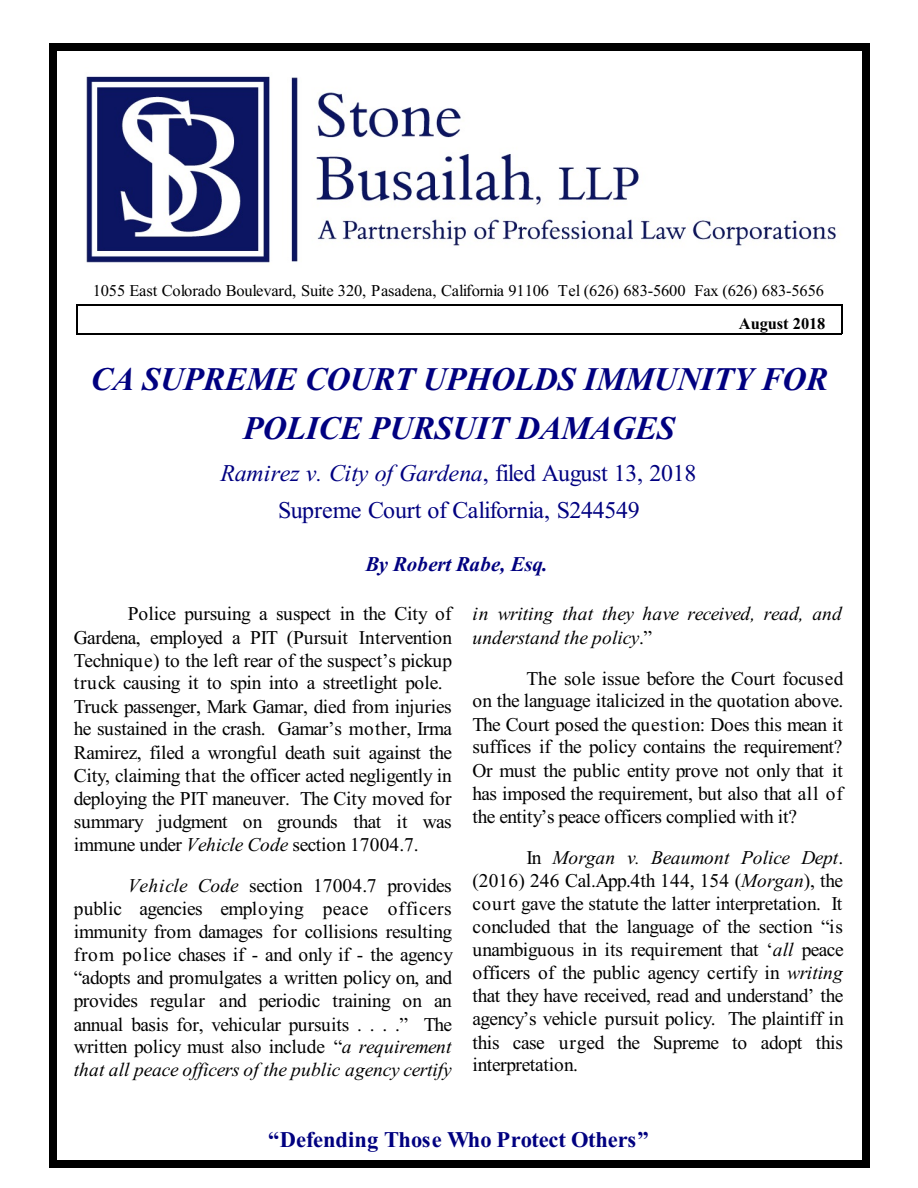
<style>
.page{position:relative;width:918px;height:1188px;background:#fff}
.page>*{position:absolute;margin:0;border:0;box-sizing:border-box;transform-origin:0 0}
.t1{font:italic 700 33px/49.5px "Times New Roman";letter-spacing:-.01em;color:#000080;text-align:center}
.t2{font:24px/36.9px "Times New Roman";letter-spacing:-.01em;color:#000080;text-align:center}
.t3{font:700 22.5px "Times New Roman";letter-spacing:-.005em;color:#000080}
.t4{font:italic 700 21px "Times New Roman";letter-spacing:-.005em;color:#000080}
.t5{font:19.5px/23.1px "Times New Roman";letter-spacing:-.02em;color:#000;text-align:justify}
.t6{font:italic 19.5px/23.4px "Times New Roman";color:#000}
.t7{font:16.5px "Times New Roman";letter-spacing:-.01em;color:#000}
.t8{font:700 16.5px "Times New Roman";letter-spacing:-.01em;color:#000}
.s1{font-style:italic}
.s2{font-style:normal}
</style>
<div class="page">
<div style="left:50px;top:43px;width:7px;height:1125px;background:#000"></div>
<div style="left:863px;top:43px;width:7px;height:1125px;background:#000"></div>
<div style="left:50px;top:43px;width:819px;height:7px;background:#000"></div>
<div style="left:50px;top:1161px;width:819px;height:7px;background:#000"></div>
<img style="left:86px;top:76px;width:750px;height:187px">
<hr style="left:76px;top:304px;width:2px;height:30px;background:#000">
<hr style="left:841px;top:304px;width:2px;height:30px;background:#000">
<hr style="left:76px;top:304px;width:766px;height:1px;background:#000">
<hr style="left:76px;top:333px;width:766px;height:1px;background:#000">
<p class="t7" style="left:93px;top:285px;width:733px">1055 East Colorado Boulevard, Suite 320, Pasadena, California 91106 Tel (626) 683-5600 Fax (626) 683-5656</p>
<p class="t8" style="left:739px;top:318px;width:88px">August 2018</p>
<h1 class="t1" style="left:91px;top:357px;width:739px">CA SUPREME COURT UPHOLDS IMMUNITY FOR<br>POLICE PURSUIT DAMAGES</h1>
<p class="t2" style="left:220px;top:456px;width:478px"><span class="s1">Ramirez v. City of Gardena</span>, filed August 13, 2018<br>Supreme Court of California, S244549</p>
<p class="t4" style="left:365px;top:556px;width:184px">By Robert Rabe, Esq.</p>
<p class="t5" style="left:74px;top:604px;width:380px;text-align:left;text-indent:54px">Police pursuing a suspect in the City of Gardena, employed a PIT (Pursuit Intervention Technique) to the left rear of the suspect’s pickup truck causing it to spin into a streetlight pole.<br>Truck passenger, Mark Gamar, died from injuries he sustained in the crash. Gamar’s mother, Irma Ramirez, filed a wrongful death suit against the City, claiming that the officer acted negligently in deploying the PIT maneuver. The City moved for summary judgment on grounds that it was immune under <span class="s1">Vehicle Code</span> section 17004.7.</p>
<p class="t5" style="left:74px;top:876px;width:381px;text-indent:54px"><span class="s1">Vehicle Code</span> section 17004.7 provides public agencies employing peace officers immunity from damages for collisions resulting from police chases if - and only if - the agency “adopts and promulgates a written policy on, and provides regular and periodic training on an annual basis for, vehicular pursuits . . . .” The written policy must also include “<span class="s1">a requirement that all peace officers of the public agency certify</span></p>
<p class="t6" style="left:472px;top:604px;width:371px">in writing that they have received, read, and understand the policy<span class="s2">.”</span></p>
<p class="t5" style="left:472px;top:669px;width:372px;text-indent:54px">The sole issue before the Court focused on the language italicized in the quotation above.<br>The Court posed the question: Does this mean it suffices if the policy contains the requirement?<br>Or must the public entity prove not only that it has imposed the requirement, but also that all of the entity’s peace officers complied with it?</p>
<p class="t5" style="left:472px;top:848px;width:373px;text-indent:54px">In <span class="s1">Morgan v. Beaumont Police Dept</span>. (2016) 246 Cal.App.4th 144, 154 (<span class="s1">Morgan</span>), the court gave the statute the latter interpretation. It concluded that the language of the section “is unambiguous in its requirement that ‘<span class="s1">all</span> peace officers of the public agency certify in <span class="s1">writing </span>that they have received, read and understand’ the agency’s vehicle pursuit policy. The plaintiff in this case urged the Supreme to adopt this interpretation.</p>
<p class="t3" style="left:268px;top:1131px;width:382px">“Defending Those Who Protect Others”</p>
</div>
